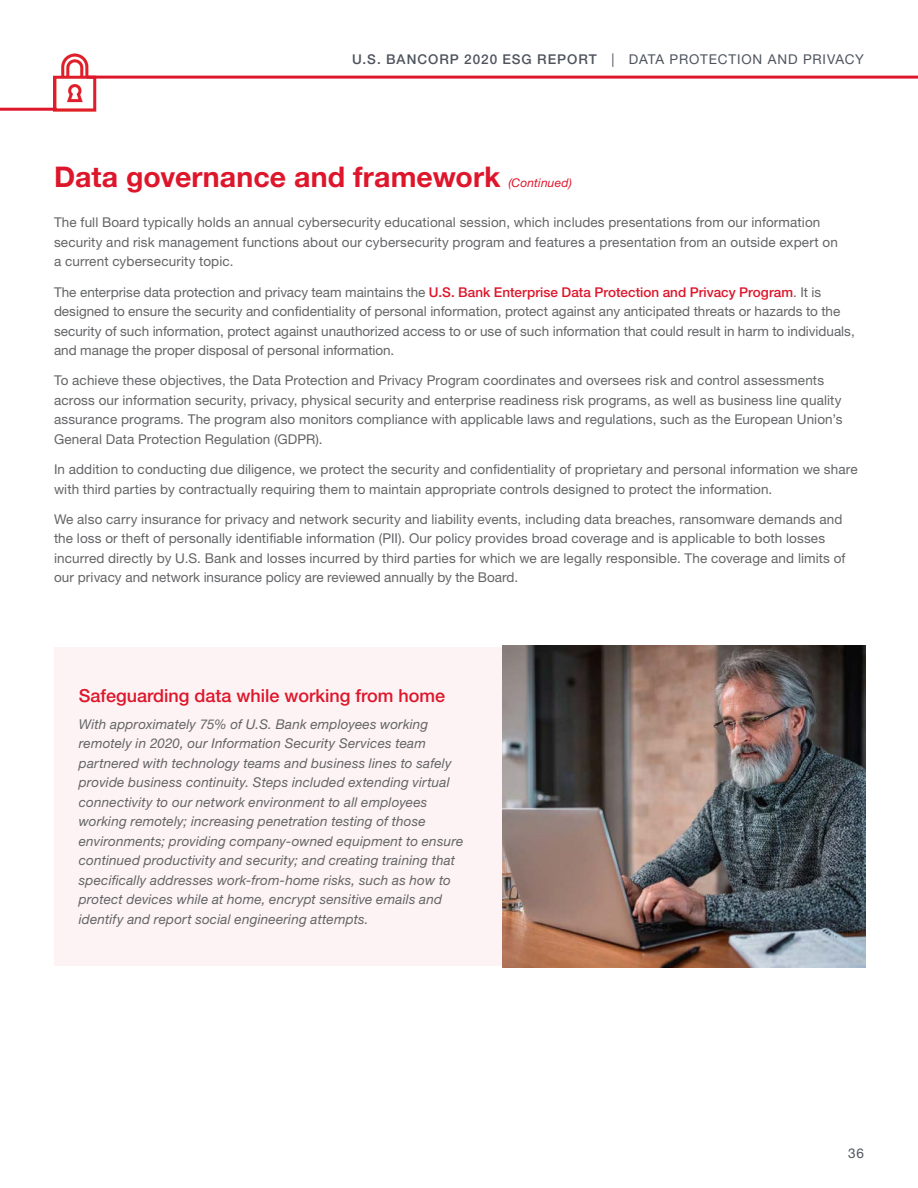
<style>
.page{position:relative;width:918px;height:1188px;background:#fff}
.page>*{position:absolute;margin:0;border:0;box-sizing:border-box;transform-origin:0 0}
.t1{font:700 28.5px "Helvetica Neue LT Std";letter-spacing:.005em;color:#de162b}
.t2{font:500 18px "Helvetica Neue LT Std";color:#de162b}
.t3{font:13.5px/19.5px "Helvetica Neue LT Std";letter-spacing:.01em;color:#636466}
.t4{font:italic 13.5px/19.5px "Helvetica Neue LT Std";letter-spacing:.01em;color:#636466}
.t5{font:13.5px "Helvetica Neue LT Std";letter-spacing:.065em;color:#4e545e}
.t6{font:italic 12px "Helvetica Neue LT Std";letter-spacing:.015em;color:#de162b}
.s1{font-weight:500}
.s2{font-weight:500;color:#de162b}
</style>
<div class="page">
<img style="left:54px;top:53px;width:42px;height:58px">
<hr style="left:87px;top:76px;width:831px;height:3px;background:#de162b">
<hr style="left:0;top:108px;width:57px;height:3px;background:#de162b">
<div style="left:54px;top:647px;width:810px;height:319px;background:#fdf3f4"></div>
<img style="left:503px;top:645px;width:363px;height:322px">
<p class="t5" style="left:352px;top:51px;width:513px"><span class="s1">U.S. BANCORP 2020 ESG REPORT</span> | DATA PROTECTION AND PRIVACY</p>
<h1 class="t1" style="left:54px;top:159px;width:448px">Data governance and framework</h1>
<p class="t6" style="left:508px;top:175px;width:65px">(Continued)</p>
<p class="t3" style="left:54px;top:212px;width:785px">The full Board typically holds an annual cybersecurity educational session, which includes presentations from our information security and risk management functions about our cybersecurity program and features a presentation from an outside expert on a current cybersecurity topic.</p>
<p class="t3" style="left:54px;top:282px;width:802px">The enterprise data protection and privacy team maintains the <span class="s2">U.S. Bank Enterprise Data Protection and Privacy Program</span>. It is designed to ensure the security and confidentiality of personal information, protect against any anticipated threats or hazards to the security of such information, protect against unauthorized access to or use of such information that could result in harm to individuals, and manage the proper disposal of personal information.</p>
<p class="t3" style="left:54px;top:370px;width:790px">To achieve these objectives, the Data Protection and Privacy Program coordinates and oversees risk and control assessments across our information security, privacy, physical security and enterprise readiness risk programs, as well as business line quality assurance programs. The program also monitors compliance with applicable laws and regulations, such as the European Union’s General Data Protection Regulation (GDPR).</p>
<p class="t3" style="left:54px;top:459px;width:805px">In addition to conducting due diligence, we protect the security and confidentiality of proprietary and personal information we share with third parties by contractually requiring them to maintain appropriate controls designed to protect the information.</p>
<p class="t3" style="left:54px;top:509px;width:793px">We also carry insurance for privacy and network security and liability events, including data breaches, ransomware demands and the loss or theft of personally identifiable information (PII). Our policy provides broad coverage and is applicable to both losses incurred directly by U.S. Bank and losses incurred by third parties for which we are legally responsible. The coverage and limits of our privacy and network insurance policy are reviewed annually by the Board.</p>
<p class="t2" style="left:79px;top:684px;width:368px">Safeguarding data while working from home</p>
<p class="t4" style="left:79px;top:714px;width:386px">With approximately 75% of U.S. Bank employees working remotely in 2020, our Information Security Services team partnered with technology teams and business lines to safely provide business continuity. Steps included extending virtual connectivity to our network environment to all employees working remotely; increasing penetration testing of those environments; providing company-owned equipment to ensure continued productivity and security; and creating training that specifically addresses work-from-home risks, such as how to protect devices while at home, encrypt sensitive emails and identify and report social engineering attempts.</p>
<p class="t5" style="left:848px;top:1145px;width:17px">36</p>
</div>
